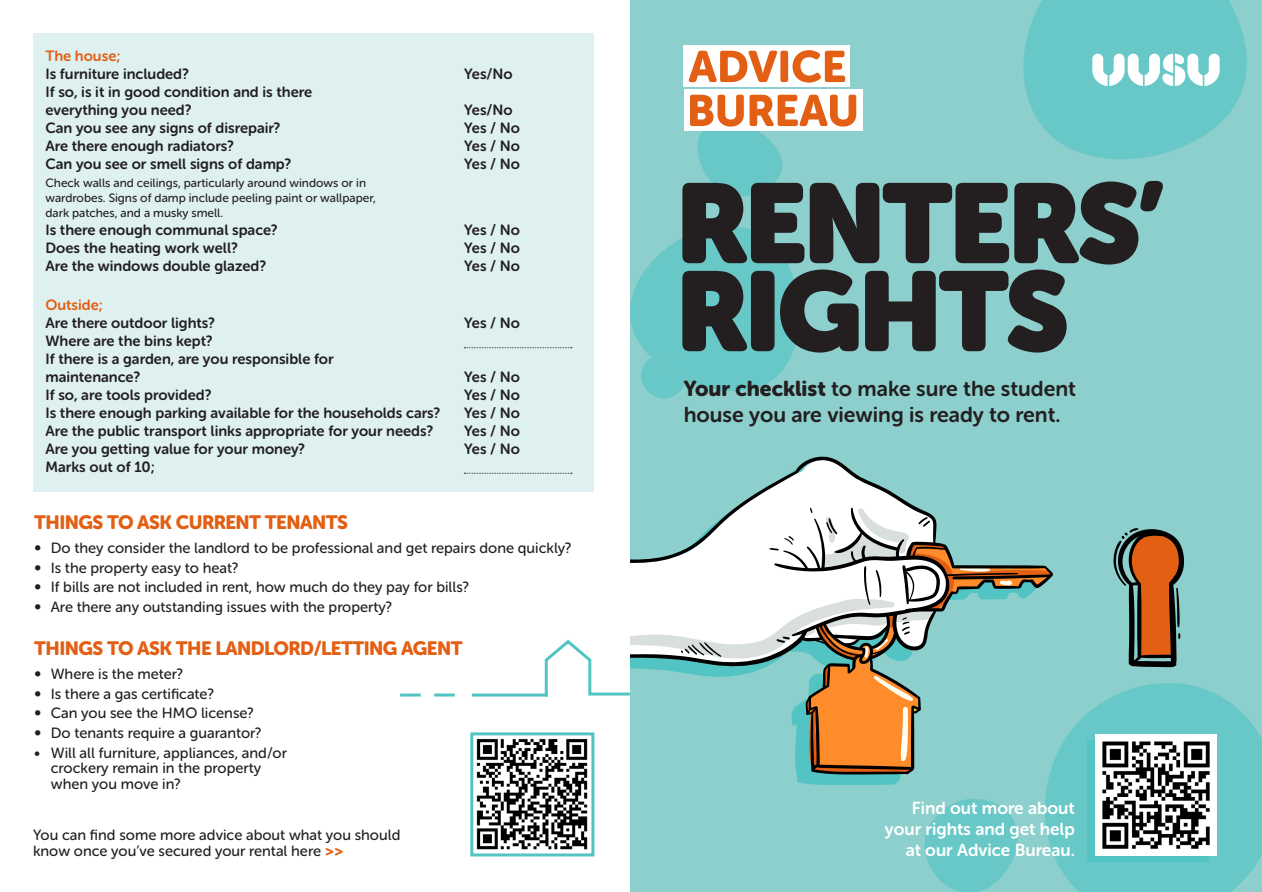
<style>
.page{position:relative;width:1262px;height:892px;background:#fff}
.page>*{position:absolute;margin:0;border:0;box-sizing:border-box;transform-origin:0 0}
.t1{font:111.75px "Museo Sans Rounded";letter-spacing:-.03em;color:#231f20}
.t2{font:21.45px/25.7px "Museo Sans Rounded 700";color:#231f20}
.t3{font:19.2px "Museo Sans Rounded 900";letter-spacing:-.03em;color:#e25f14}
.t4{font:17.25px/20.7px "Museo Sans Rounded 700";color:#fff;text-align:right}
.t5{font:14.7px "Museo Sans Rounded 700";color:#231f20}
.t6{font:14.7px/15.3px "Museo Sans Rounded 500";color:#231f20}
.t7{font:14.7px "Museo Sans Rounded 700";color:#e25f14}
.t8{font:12px "Museo Sans Rounded 500";color:#231f20}
.s1{font-family:"Helvetica Neue";font-weight:700;font-stretch:condensed}
.s2{font-family:"Museo Sans Rounded 900";color:#e25f14}
.s3{font-family:"Museo Sans Rounded 900"}
</style>
<div class="page">
<div style="left:630px;top:0;width:631px;height:892px;background:#8ccfcc"></div>
<svg style="left:924px;top:799px;width:94px;height:93px"></svg>
<svg style="left:1045px;top:683px;width:216px;height:209px;fill:#68c8c7"></svg>
<svg style="left:630px;top:226px;width:170px;height:172px"></svg>
<div style="left:1087px;top:741px;width:121px;height:121px;background:#52c4c4"></div>
<svg style="left:1113px;top:528px;width:71px;height:139px"></svg>
<svg style="left:796px;top:774px;width:112px;height:11px"></svg>
<div style="left:683px;top:45px;width:167px;height:42px;background:#fff"></div>
<div style="left:683px;top:89px;width:179px;height:42px;background:#fff"></div>
<svg style="left:688px;top:51px;width:89px;height:31px"></svg>
<div style="left:780px;top:51px;width:8px;height:31px;background:#e25f14;border-radius:2px"></div>
<svg style="left:792px;top:50px;width:53px;height:33px"></svg>
<svg style="left:690px;top:95px;width:166px;height:101px"></svg>
<img style="left:1095px;top:734px;width:121px;height:121px">
<div style="left:33px;top:33px;width:560px;height:459px;background:#def1f0"></div>
<svg style="left:464px;top:347px;width:108px;height:1px"></svg>
<img style="left:476px;top:774px;width:112px;height:76px">
<div style="left:470px;top:732px;width:124px;height:124px;border:3px solid #52c4c4"></div>
<svg style="left:464px;top:456px;width:589px;height:318px"></svg>
<hr style="left:472px;top:693px;width:76px;height:3px;background:#52c4c4">
<hr style="left:434px;top:693px;width:21px;height:3px;background:#52c4c4">
<hr style="left:400px;top:693px;width:21px;height:3px;background:#52c4c4">
<svg style="left:1023px;top:0;width:239px;height:159px"></svg>
<p class="t7" style="left:45px;top:47px;width:76px">The house;</p>
<p class="t5" style="left:45px;top:65px;width:145px">Is furniture included?</p>
<p class="t5" style="left:464px;top:65px;width:50px">Yes/No</p>
<p class="t5" style="left:45px;top:83px;width:268px">If so, is it in good condition and is there</p>
<p class="t5" style="left:45px;top:101px;width:148px">everything you need?</p>
<p class="t5" style="left:464px;top:101px;width:50px">Yes/No</p>
<p class="t5" style="left:45px;top:119px;width:236px">Can you see any signs of disrepair?</p>
<p class="t5" style="left:464px;top:119px;width:57px">Yes / No</p>
<p class="t5" style="left:45px;top:137px;width:190px">Are there enough radiators?</p>
<p class="t5" style="left:464px;top:137px;width:57px">Yes / No</p>
<p class="t5" style="left:45px;top:155px;width:247px">Can you see or smell signs of damp?</p>
<p class="t5" style="left:464px;top:155px;width:57px">Yes / No</p>
<p class="t8" style="left:45px;top:176px;width:322px">Check walls and ceilings, particularly around windows or in</p>
<p class="t8" style="left:45px;top:191px;width:332px">wardrobes. Signs of damp include peeling paint or wallpaper,</p>
<p class="t8" style="left:45px;top:206px;width:179px">dark patches, and a musky smell.</p>
<p class="t5" style="left:45px;top:221px;width:234px">Is there enough communal space?</p>
<p class="t5" style="left:464px;top:221px;width:57px">Yes / No</p>
<p class="t5" style="left:45px;top:239px;width:194px">Does the heating work well?</p>
<p class="t5" style="left:464px;top:239px;width:57px">Yes / No</p>
<p class="t5" style="left:45px;top:257px;width:222px">Are the windows double glazed?</p>
<p class="t5" style="left:464px;top:257px;width:57px">Yes / No</p>
<p class="t7" style="left:45px;top:296px;width:59px">Outside;</p>
<p class="t5" style="left:45px;top:314px;width:171px">Are there outdoor lights?</p>
<p class="t5" style="left:464px;top:314px;width:57px">Yes / No</p>
<p class="t5" style="left:45px;top:332px;width:169px">Where are the bins kept?</p>
<p class="t5" style="left:45px;top:350px;width:290px">If there is a garden, are you responsible for</p>
<p class="t5" style="left:45px;top:368px;width:96px">maintenance?</p>
<p class="t5" style="left:464px;top:368px;width:57px">Yes / No</p>
<p class="t5" style="left:45px;top:386px;width:168px">If so, are tools provided?</p>
<p class="t5" style="left:464px;top:386px;width:57px">Yes / No</p>
<p class="t5" style="left:45px;top:404px;width:396px">Is there enough parking available for the households cars?</p>
<p class="t5" style="left:464px;top:404px;width:57px">Yes / No</p>
<p class="t5" style="left:45px;top:422px;width:389px">Are the public transport links appropriate for your needs?</p>
<p class="t5" style="left:464px;top:422px;width:57px">Yes / No</p>
<p class="t5" style="left:45px;top:440px;width:261px">Are you getting value for your money?</p>
<p class="t5" style="left:464px;top:440px;width:57px">Yes / No</p>
<p class="t5" style="left:45px;top:458px;width:111px">Marks out of 10;</p>
<p class="t3" style="left:34px;top:511px;width:315px">THINGS TO ASK CURRENT TENANTS</p>
<p class="t6" style="left:34px;top:541px;width:539px"><span class="s1">•</span> Do they consider the landlord to be professional and get repairs done quickly?</p>
<p class="t6" style="left:34px;top:560px;width:206px"><span class="s1">•</span> Is the property easy to heat?</p>
<p class="t6" style="left:34px;top:580px;width:436px"><span class="s1">•</span> If bills are not included in rent, how much do they pay for bills?</p>
<p class="t6" style="left:34px;top:599px;width:359px"><span class="s1">•</span> Are there any outstanding issues with the property?</p>
<p class="t3" style="left:34px;top:637px;width:430px">THINGS TO ASK THE LANDLORD/LETTING AGENT</p>
<p class="t6" style="left:34px;top:666px;width:150px"><span class="s1">•</span> Where is the meter?</p>
<p class="t6" style="left:34px;top:686px;width:181px"><span class="s1">•</span> Is there a gas certificate?</p>
<p class="t6" style="left:34px;top:705px;width:221px"><span class="s1">•</span> Can you see the HMO license?</p>
<p class="t6" style="left:34px;top:726px;width:229px"><span class="s1">•</span> Do tenants require a guarantor?</p>
<p class="t6" style="left:51px;top:745px;width:238px;text-indent:-17px">• Will all furniture, appliances, and/or crockery remain in the property</p>
<p class="t6" style="left:51px;top:776px;width:132px">when you move in?</p>
<p class="t6" style="left:33px;top:826px;width:369px;line-height:16.2px">You can find some more advice about what you should know once you’ve secured your rental here <span class="s2">&gt;&gt;</span></p>
<p class="t1" style="left:676px;top:159px;width:489px">RENTERS’</p>
<p class="t1" style="left:676px;top:247px;width:395px">RIGHTS</p>
<p class="t2" style="left:683px;top:376px;width:394px"><span class="s3">Your checklist</span> to make sure the student house you are viewing is ready to rent.</p>
<p class="t4" style="left:912px;top:798px;width:164px">Find out more about</p>
<p class="t4" style="left:885px;top:819px;width:191px">your rights and get help at our Advice Bureau.</p>
</div>
